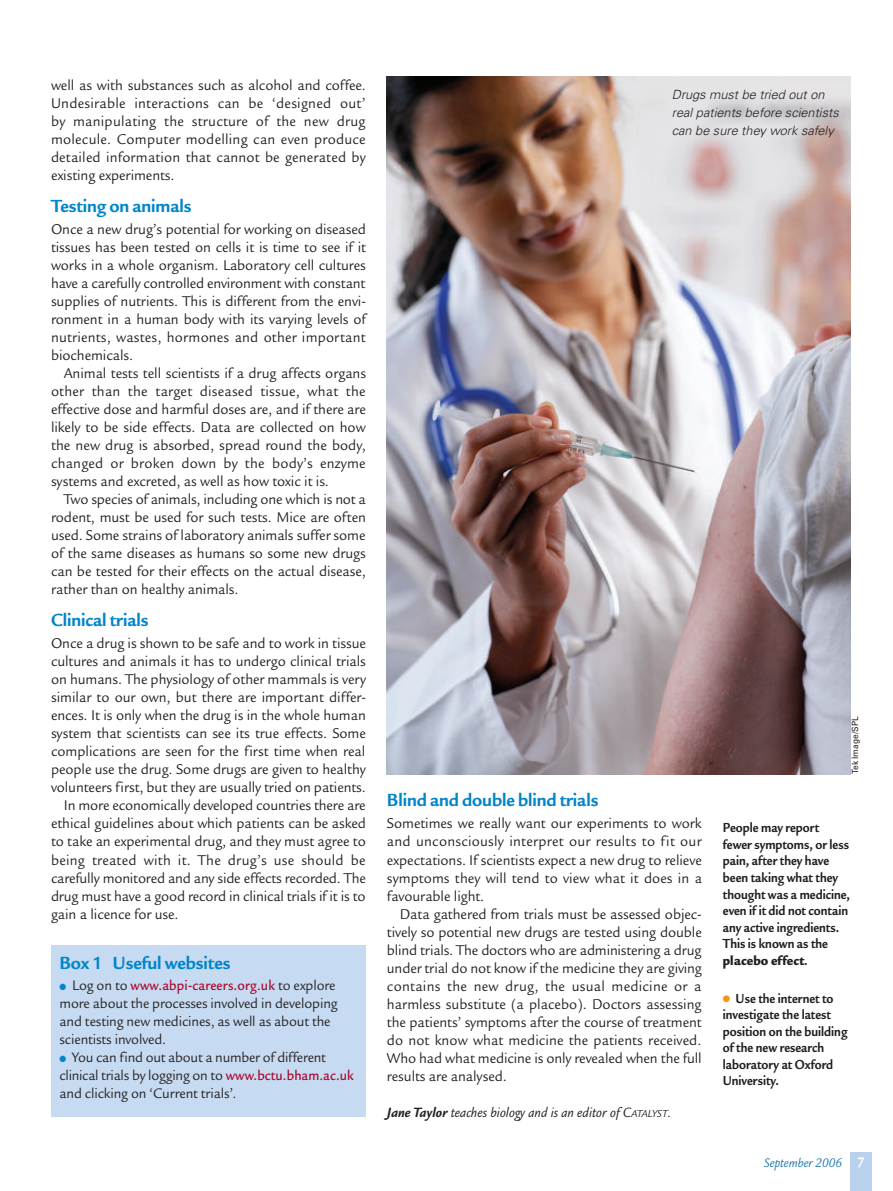
<style>
.page{position:relative;width:893px;height:1191px;background:#fff}
.page>*{position:absolute;margin:0;border:0;box-sizing:border-box;transform-origin:0 0}
.t1{font:700 19.2px "Legacy San ITC";letter-spacing:-.005em;color:#0084ca;scale:.96 1}
.t2{font:15.3px/18px "Legacy San ITC";letter-spacing:-.005em;color:#231f20;text-align:justify;scale:.95 1}
.t3{font:15.3px "Legacy San ITC";letter-spacing:.015em;color:#231f20;scale:.95 1}
.t4{font:15px/18px "Legacy San ITC";letter-spacing:-.01em;color:#231f20;scale:.95 1}
.t5{font:italic 14.7px "Legacy San ITC";letter-spacing:.005em;color:#231f20;scale:.95 1}
.t6{font:700 14.25px/16.5px "Legacy San ITC";color:#231f20;scale:.88 1}
.t7{font:14.25px "Legacy San ITC Ultr";color:#231f20;scale:.88 1}
.t8{font:italic 13.5px "Legacy San ITC";letter-spacing:-.005em;color:#217bb0;scale:.95 1}
.t9{font:italic 300 12.75px/18px "Univers";color:#231f20}
.t10{font:8.7px "Univers";letter-spacing:.005em;color:#231f20;scale:.96 1}
.s1{color:#0084ca}
.s2{font-weight:500;color:#ab062e}
.s3{font-weight:700}
.s4{font-size:10.95px}
.s5{font-family:"Legacy San ITC";font-weight:700}
.s6{color:#f7931d}
.s7{font-weight:700;font-style:normal;font-size:15px;color:#fff}
</style>
<div class="page">
<div style="left:850px;top:1152px;width:22px;height:39px;background:#b9d1ec"></div>
<div style="left:51px;top:945px;width:315px;height:171px;background:#c6dbf1"></div>
<img style="left:387px;top:77px;width:463px;height:697px">
<p class="t2" style="left:51px;top:76px;width:333px">well as with substances such as alcohol and coffee.<br>Undesirable interactions can be ‘designed out’ by manipulating the structure of the new drug molecule. Computer modelling can even produce detailed information that cannot be generated by existing experiments.</p>
<p class="t1" style="left:51px;top:194px;width:148px">Testing on animals</p>
<p class="t2" style="left:51px;top:220px;width:333px">Once a new drug’s potential for working on diseased tissues has been tested on cells it is time to see if it works in a whole organism. Laboratory cell cultures have a carefully controlled environment with constant supplies of nutrients. This is different from the envi&shy;ronment in a human body with its varying levels of nutrients, wastes, hormones and other important biochemicals.</p>
<p class="t2" style="left:51px;top:364px;width:333px;text-indent:13px">Animal tests tell scientists if a drug affects organs other than the target diseased tissue, what the effective dose and harmful doses are, and if there are likely to be side effects. Data are collected on how the new drug is absorbed, spread round the body, changed or broken down by the body’s enzyme systems and excreted, as well as how toxic it is.</p>
<p class="t2" style="left:51px;top:490px;width:333px;text-indent:13px">Two species of animals, including one which is not a rodent, must be used for such tests. Mice are often used. Some strains of laboratory animals suffer some of the same diseases as humans so some new drugs can be tested for their effects on the actual disease, rather than on healthy animals.</p>
<p class="t1" style="left:51px;top:608px;width:103px">Clinical trials</p>
<p class="t2" style="left:51px;top:634px;width:333px">Once a drug is shown to be safe and to work in tissue</p>
<p class="t2" style="left:51px;top:652px;width:333px">cultures and animals it has to undergo clinical trials</p>
<p class="t2" style="left:51px;top:670px;width:333px">on humans. The physiology of other mammals is very</p>
<p class="t2" style="left:51px;top:688px;width:333px">similar to our own, but there are important differ-</p>
<p class="t2" style="left:51px;top:706px;width:333px">ences. It is only when the drug is in the whole human</p>
<p class="t2" style="left:51px;top:724px;width:333px">system that scientists can see its true effects. Some</p>
<p class="t2" style="left:51px;top:742px;width:332px">complications are seen for the first time when real</p>
<p class="t2" style="left:51px;top:760px;width:333px">people use the drug. Some drugs are given to healthy</p>
<p class="t2" style="left:51px;top:778px;width:333px">volunteers first, but they are usually tried on patients.</p>
<p class="t2" style="left:64px;top:796px;width:319px">In more economically developed countries there are</p>
<p class="t2" style="left:51px;top:814px;width:333px">ethical guidelines about which patients can be asked</p>
<p class="t2" style="left:51px;top:832px;width:333px">to take an experimental drug, and they must agree to</p>
<p class="t3" style="left:51px;top:850px;width:333px">being treated with it. The drug’s use should be</p>
<p class="t2" style="left:51px;top:868px;width:333px">carefully monitored and any side effects recorded. The</p>
<p class="t2" style="left:51px;top:886px;width:333px">drug must have a good record in clinical trials if it is to</p>
<p class="t2" style="left:51px;top:904px;width:136px">gain a licence for use.</p>
<p class="t1" style="left:60px;top:951px;width:180px">Box 1 Useful websites</p>
<p class="t4" style="left:60px;top:976px;width:294px"><span class="s1">●</span> Log on to <span class="s2">www.abpi-careers.org.uk</span> to explore more about the processes involved in developing and testing new medicines, as well as about the scientists involved.</p>
<p class="t4" style="left:60px;top:1048px;width:311px"><span class="s1">●</span> You can find out about a number of different clinical trials by logging on to <span class="s2">www.bctu.bham.ac.uk </span>and clicking on ‘Current trials’.</p>
<p class="t9" style="left:672px;top:87px;width:168px">Drugs must be tried out on real patients before scientists can be sure they work safely</p>
<p class="t10" style="left:852px;top:774px;width:61px;rotate:-90deg">Tek Image/SPL</p>
<p class="t1" style="left:387px;top:788px;width:222px">Blind and double blind trials</p>
<p class="t2" style="left:387px;top:814px;width:333px">Sometimes we really want our experiments to work and unconsciously interpret our results to fit our expectations. If scientists expect a new drug to relieve symptoms they will tend to view what it does in a favourable light.</p>
<p class="t2" style="left:387px;top:904px;width:333px;text-indent:13px">Data gathered from trials must be assessed objec&shy;tively so potential new drugs are tested using double blind trials. The doctors who are administering a drug under trial do not know if the medicine they are giving contains the new drug, the usual medicine or a harmless substitute (a placebo). Doctors assessing the patients’ symptoms after the course of treatment do not know what medicine the patients received.<br>Who had what medicine is only revealed when the full results are analysed.</p>
<p class="t5" style="left:387px;top:1103px;width:301px"><span class="s3">Jane Taylor</span> teaches biology and is an editor of C<span class="s4">ATALYST</span>.</p>
<p class="t6" style="left:723px;top:819px;width:146px">People may report fewer symptoms, or less pain, after they have been taking what they thought was a medicine, even if it did not contain any active ingredients.<br>This is known as the</p>
<p class="t7" style="left:723px;top:951px;width:98px">placebo effect<span class="s5">.</span></p>
<p class="t6" style="left:723px;top:989px;width:143px"><span class="s6">●</span> Use the internet to investigate the latest position on the building of the new research laboratory at Oxford<br>University.</p>
<p class="t8" style="left:764px;top:1154px;width:108px">September 2006 <span class="s7">7</span></p>
</div>
